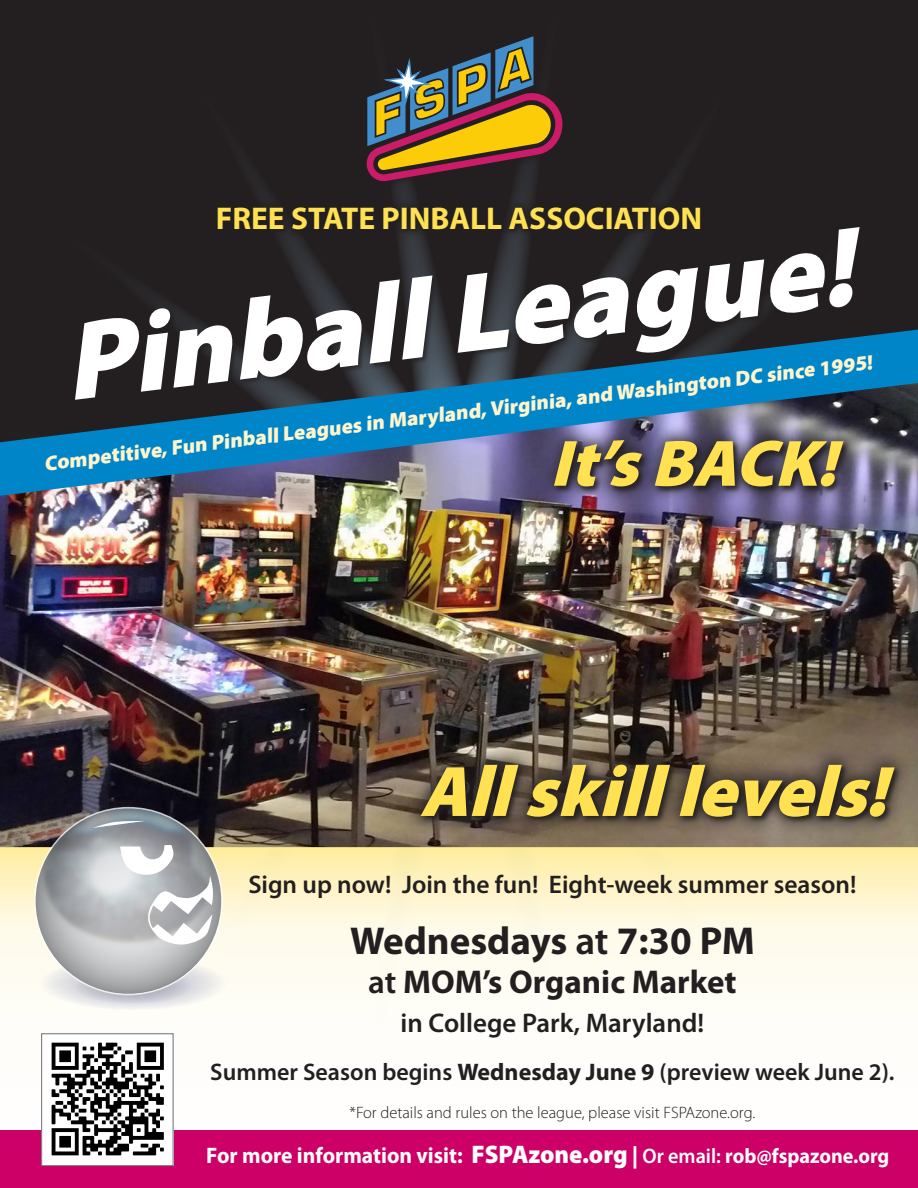
<style>
.page{position:relative;width:918px;height:1188px;background:#fff}
.page>*{position:absolute;margin:0;border:0;box-sizing:border-box;transform-origin:0 0}
.t1{font:italic 900 112.5px "Myriad Pro";color:#fff}
.t2{font:italic 900 72px "Myriad Pro";color:#ffe152}
.t3{font:italic 900 66px "Myriad Pro";color:#ffe152}
.t4{font:700 39px "Myriad Pro";color:#231f20}
.t5{font:700 33px "Myriad Pro";color:#231f20}
.t6{font:700 31.5px "Myriad Pro";color:#ffe152}
.t7{font:600 27px "Myriad Pro";color:#231f20}
.t8{font:600 25.5px "Myriad Pro";color:#231f20}
.t9{font:600 24px "Myriad Pro";color:#231f20}
.t10{font:700 22.5px "Myriad Pro";color:#fff;scale:.96 1}
.t11{font:900 21px "Myriad Pro";color:#fef5cc}
.t12{font:300 16.5px "Myriad Pro";color:#231f20}
.s1{font-weight:600}
.s2{font-weight:700}
.s3{font-weight:900;font-size:25.5px}
.s4{font-weight:900}
.s5{font-weight:600;font-size:21px}
.s6{font-size:21px}
</style>
<div class="page">
<div style="left:0;top:0;width:918px;height:330px;background:#231f20"></div>
<img style="left:0;top:496px;width:918px;height:351px">
<svg style="left:0;top:847px;width:918px;height:284px"></svg>
<svg style="left:40px;top:957px;width:186px;height:53px;fill:#ededeb"></svg>
<svg style="left:74px;top:970px;width:119px;height:34px"></svg>
<div style="left:357px;top:27px;width:215px;height:164px;background:#231f20"></div>
<svg style="left:366px;top:36px;width:197px;height:146px"></svg>
<div style="left:208px;top:198px;width:501px;height:41px;background:#231f20"></div>
<div style="left:74px;top:226px;width:792px;height:180px;background:#231f20"></div>
<svg style="left:0;top:330px;width:918px;height:166px"></svg>
<div style="left:0;top:1131px;width:918px;height:57px;background:#c06"></div>
<svg style="left:35px;top:808px;width:187px;height:187px;background:#aaadb0"></svg>
<svg style="left:93px;top:821px;width:52px;height:7px"></svg>
<svg style="left:120px;top:845px;width:93px;height:101px"></svg>
<div style="left:403px;top:746px;width:509px;height:89px;background:#231f20;opacity:.85"></div>
<div style="left:536px;top:422px;width:325px;height:83px;background:#231f20;opacity:.85"></div>
<img style="left:43px;top:1035px;width:128px;height:129px">
<div style="left:41px;top:1033px;width:132px;height:133px;border:1px solid #6c6d70"></div>
<p class="t6" style="left:216px;top:198px;width:488px">FREE STATE PINBALL ASSOCIATION</p>
<p class="t1" style="left:54px;top:288px;width:795px;rotate:-7deg">Pinball League!</p>
<p class="t11" style="left:43px;top:450px;width:836px;rotate:-7deg">Competitive, Fun Pinball Leagues in Maryland, Virginia, and Washington DC since 1995!</p>
<p class="t3" style="left:550px;top:419px;width:308px">It’sBACK!</p>
<p class="t2" style="left:420px;top:744px;width:490px">Allskilllevels!</p>
<p class="t8" style="left:248px;top:869px;width:610px">Sign up now! Join the fun! Eight-week summer season!</p>
<p class="t4" style="left:350px;top:915px;width:406px">Wednesdays <span class="s1">at</span> 7:30 PM</p>
<p class="t5" style="left:368px;top:961px;width:370px"><span class="s1">at</span> MOM’s Organic Market</p>
<p class="t7" style="left:401px;top:1006px;width:305px">in College Park, Maryland!</p>
<p class="t9" style="left:210px;top:1056px;width:686px">Summer Season begins <span class="s2">Wednesday June 9</span> (preview week June 2).</p>
<p class="t12" style="left:350px;top:1103px;width:407px">*For details and rules on the league, please visit FSPAzone.org.</p>
<p class="t10" style="left:206px;top:1141px;width:713px">For more information visit: <span class="s3">FSPAzone.org</span> <span class="s4">|</span> <span class="s5">Or email:</span> <span class="s6">rob@fspazone.org</span></p>
</div>
